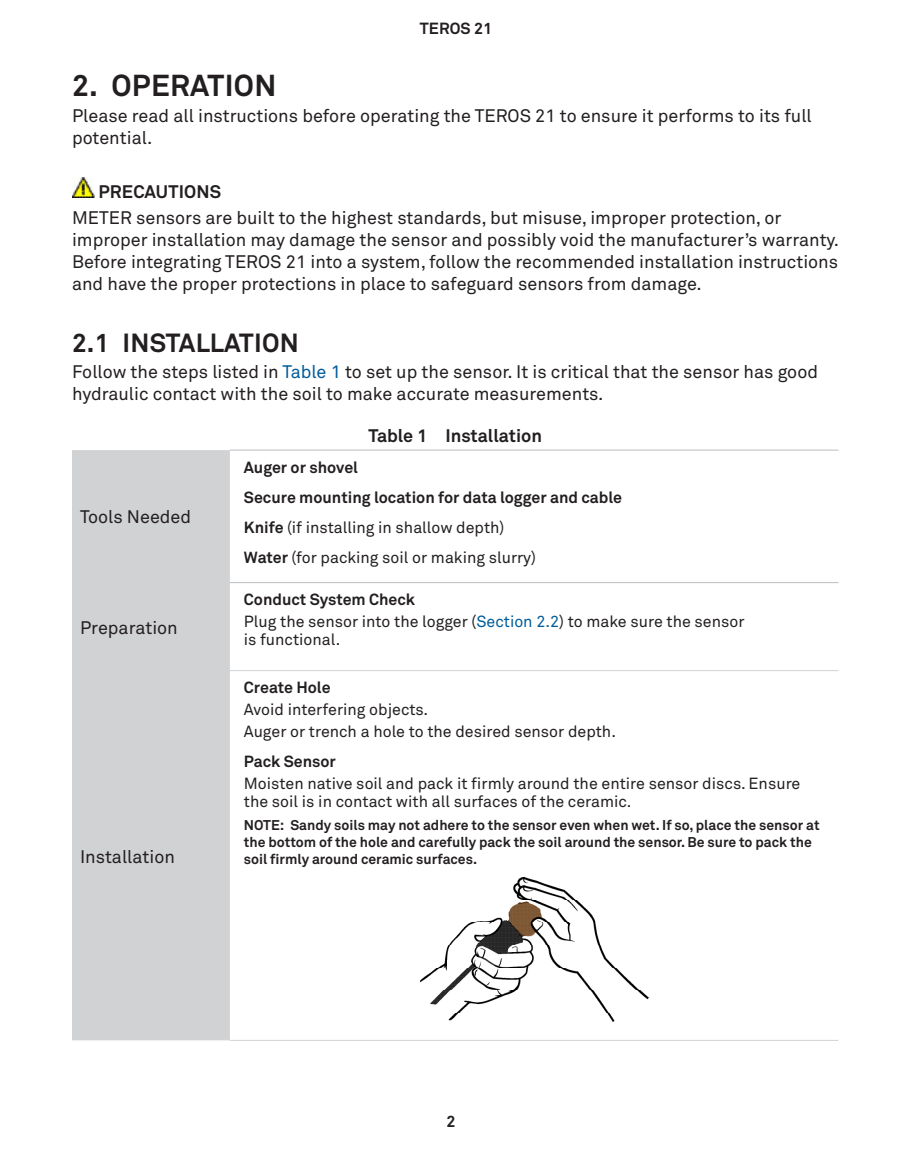
<style>
.page{position:relative;width:900px;height:1152px;background:#fff}
.page>*{position:absolute;margin:0;border:0;box-sizing:border-box;transform-origin:0 0}
.t1{font:700 30px "Akkurat Pro";letter-spacing:.01em;color:#231f20}
.t2{font:700 26px "Akkurat Pro";letter-spacing:.01em;color:#231f20}
.BodyTxtFirst{font:18px/22px "Akkurat Pro";color:#231f20}
.Heading4{font:700 18px "Akkurat Pro";color:#231f20}
.TableTxtLeftFirst{font:16px/18px "Akkurat Pro";color:#231f20}
.TableTxtLeft{font:700 16px "Akkurat Pro";color:#231f20}
.TableTxtLeft-2{font:16px "Akkurat Pro";color:#231f20}
.TableTxt2LeftFirst{font:700 16px "Akkurat Pro";color:#231f20}
.TableNote{font:700 14px/17px "Akkurat Pro";color:#231f20}
.s1{color:#005d99}
.s2{font-weight:700}
</style>
<div class="page">
<img style="left:72px;top:178px;width:23px;height:19px">
<div style="left:72px;top:450px;width:158px;height:590px;background:#d1d2d4"></div>
<hr style="left:230px;top:582px;width:608px;height:1px;background:#bcbdc0">
<hr style="left:230px;top:450px;width:608px;height:1px;background:#bcbdc0">
<hr style="left:230px;top:670px;width:608px;height:1px;background:#d1d2d4">
<hr style="left:230px;top:1040px;width:608px;height:1px;background:#d1d2d4">
<img style="left:420px;top:878px;width:228px;height:144px">
<p class="TableTxtLeft" style="left:420px;top:18px;width:74px">TEROS 21</p>
<p class="t1" style="left:72px;top:67px;width:206px">2. OPERATION</p>
<p class="BodyTxtFirst" style="left:72px;top:105px;width:741px">Please read all instructions before operating the TEROS 21 to ensure it performs to its full potential.</p>
<p class="Heading4" style="left:98px;top:181px;width:124px">PRECAUTIONS</p>
<p class="BodyTxtFirst" style="left:72px;top:207px;width:769px">METER sensors are built to the highest standards, but misuse, improper protection, or improper installation may damage the sensor and possibly void the manufacturer’s warranty.<br>Before integrating TEROS 21 into a system, follow the recommended installation instructions and have the proper protections in place to safeguard sensors from damage.</p>
<p class="t2" style="left:72px;top:327px;width:228px">2.1 INSTALLATION</p>
<p class="BodyTxtFirst" style="left:72px;top:361px;width:748px">Follow the steps listed in <span class="s1">Table 1</span> to set up the sensor. It is critical that the sensor has good hydraulic contact with the soil to make accurate measurements.</p>
<p class="Heading4" style="left:368px;top:425px;width:175px">Table 1 Installation</p>
<p class="BodyTxtFirst" style="left:80px;top:506px;width:113px">Tools Needed</p>
<p class="BodyTxtFirst" style="left:80px;top:616px;width:99px">Preparation</p>
<p class="BodyTxtFirst" style="left:80px;top:845px;width:96px">Installation</p>
<p class="TableTxtLeft" style="left:244px;top:457px;width:116px">Auger or shovel</p>
<p class="TableTxtLeft" style="left:244px;top:487px;width:380px">Secure mounting location for data logger and cable</p>
<p class="TableTxtLeft-2" style="left:244px;top:518px;width:262px"><span class="s2">Knife</span> (if installing in shallow depth)</p>
<p class="TableTxtLeft-2" style="left:244px;top:548px;width:294px"><span class="s2">Water</span> (for packing soil or making slurry)</p>
<p class="TableTxt2LeftFirst" style="left:244px;top:590px;width:173px">Conduct System Check</p>
<p class="TableTxtLeftFirst" style="left:244px;top:613px;width:502px">Plug the sensor into the logger (<span class="s1">Section 2.2</span>) to make sure the sensor is functional.</p>
<p class="TableTxtLeft" style="left:244px;top:678px;width:88px">Create Hole</p>
<p class="TableTxtLeftFirst" style="left:244px;top:701px;width:186px">Avoid interfering objects.</p>
<p class="TableTxtLeftFirst" style="left:244px;top:723px;width:374px">Auger or trench a hole to the desired sensor depth.</p>
<p class="TableTxtLeft" style="left:244px;top:752px;width:94px">Pack Sensor</p>
<p class="TableTxtLeftFirst" style="left:244px;top:775px;width:558px">Moisten native soil and pack it firmly around the entire sensor discs. Ensure the soil is in contact with all surfaces of the ceramic.</p>
<p class="TableNote" style="left:244px;top:817px;width:577px">NOTE: Sandy soils may not adhere to the sensor even when wet. If so, place the sensor at the bottom of the hole and carefully pack the soil around the sensor. Be sure to pack the soil firmly around ceramic surfaces.</p>
<p class="TableTxtLeft" style="left:446px;top:1111px;width:11px">2</p>
</div>
